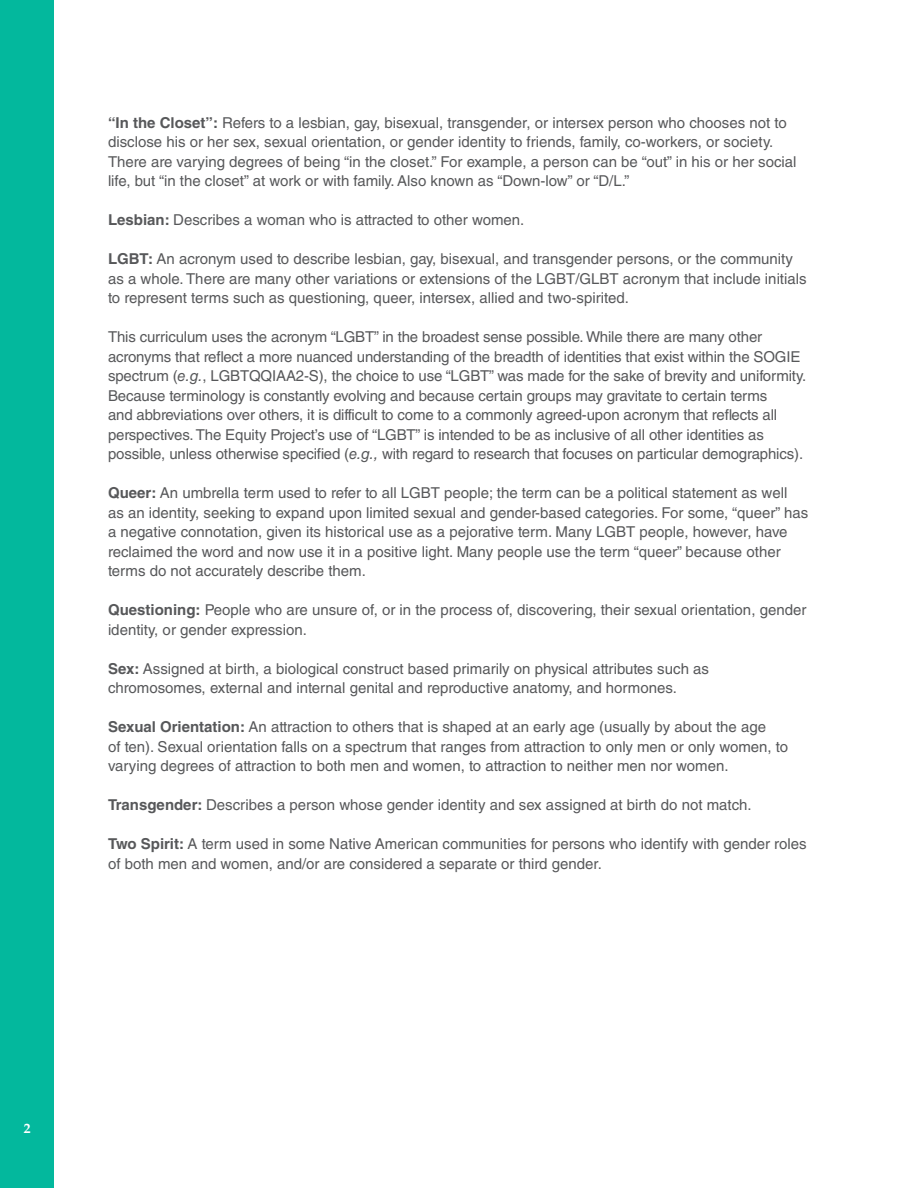
<style>
.page{position:relative;width:918px;height:1188px;background:#fff}
.page>*{position:absolute;margin:0;border:0;box-sizing:border-box;transform-origin:0 0}
.Activity_Body_Copy{font:15px/19.5px "Helvetica LT Std";color:#57585a}
.Trainer_Notes{font:15px/19.5px "Helvetica LT Std";letter-spacing:-.01em;color:#57585a}
.t1{font:700 13.5px "Book Antiqua";color:#fff}
.s1{font-weight:700}
.s2{font-style:italic}
</style>
<div class="page">
<div style="left:0;top:0;width:54px;height:1188px;background:#03b89d"></div>
<p class="Activity_Body_Copy" style="left:108px;top:112px;width:690px"><span class="s1">“In the Closet”:</span> Refers to a lesbian, gay, bisexual, transgender, or intersex person who chooses not to disclose his or her sex, sexual orientation, or gender identity to friends, family, co-workers, or society.<br>There are varying degrees of being “in the closet.” For example, a person can be “out” in his or her social life, but “in the closet” at work or with family. Also known as “Down-low” or “D/L.”</p>
<p class="Activity_Body_Copy" style="left:108px;top:210px;width:418px"><span class="s1">Lesbian:</span> Describes a woman who is attracted to other women.</p>
<p class="Activity_Body_Copy" style="left:108px;top:249px;width:700px"><span class="s1">LGBT:</span> An acronym used to describe lesbian, gay, bisexual, and transgender persons, or the community as a whole. There are many other variations or extensions of the LGBT/GLBT acronym that include initials to represent terms such as questioning, queer, intersex, allied and two-spirited.</p>
<p class="Trainer_Notes" style="left:108px;top:327px;width:700px">This curriculum uses the acronym “LGBT” in the broadest sense possible. While there are many other acronyms that reflect a more nuanced understanding of the breadth of identities that exist within the SOGIE spectrum (<span class="s2">e.g.</span>, LGBTQQIAA2-S), the choice to use “LGBT” was made for the sake of brevity and uniformity.<br>Because terminology is constantly evolving and because certain groups may gravitate to certain terms<br>and abbreviations over others, it is difficult to come to a commonly agreed-upon acronym that reflects all perspectives. The Equity Project’s use of “LGBT” is intended to be as inclusive of all other identities as possible, unless otherwise specified (<span class="s2">e.g.,</span> with regard to research that focuses on particular demographics).</p>
<p class="Activity_Body_Copy" style="left:108px;top:483px;width:702px"><span class="s1">Queer:</span> An umbrella term used to refer to all LGBT people; the term can be a political statement as well<br>as an identity, seeking to expand upon limited sexual and gender-based categories. For some, “queer” has a negative connotation, given its historical use as a pejorative term. Many LGBT people, however, have reclaimed the word and now use it in a positive light. Many people use the term “queer” because other terms do not accurately describe them.</p>
<p class="Activity_Body_Copy" style="left:108px;top:600px;width:700px"><span class="s1">Questioning:</span> People who are unsure of, or in the process of, discovering, their sexual orientation, gender identity, or gender expression.</p>
<p class="Activity_Body_Copy" style="left:108px;top:658px;width:603px"><span class="s1">Sex:</span> Assigned at birth, a biological construct based primarily on physical attributes such as chromosomes, external and internal genital and reproductive anatomy, and hormones.</p>
<p class="Activity_Body_Copy" style="left:108px;top:717px;width:682px"><span class="s1">Sexual Orientation:</span> An attraction to others that is shaped at an early age (usually by about the age<br>of ten). Sexual orientation falls on a spectrum that ranges from attraction to only men or only women, to varying degrees of attraction to both men and women, to attraction to neither men nor women.</p>
<p class="Activity_Body_Copy" style="left:108px;top:795px;width:645px"><span class="s1">Transgender:</span> Describes a person whose gender identity and sex assigned at birth do not match.</p>
<p class="Activity_Body_Copy" style="left:108px;top:834px;width:700px"><span class="s1">Two Spirit:</span> A term used in some Native American communities for persons who identify with gender roles of both men and women, and/or are considered a separate or third gender.</p>
<p class="t1" style="left:24px;top:1121px;width:8px">2</p>
</div>
